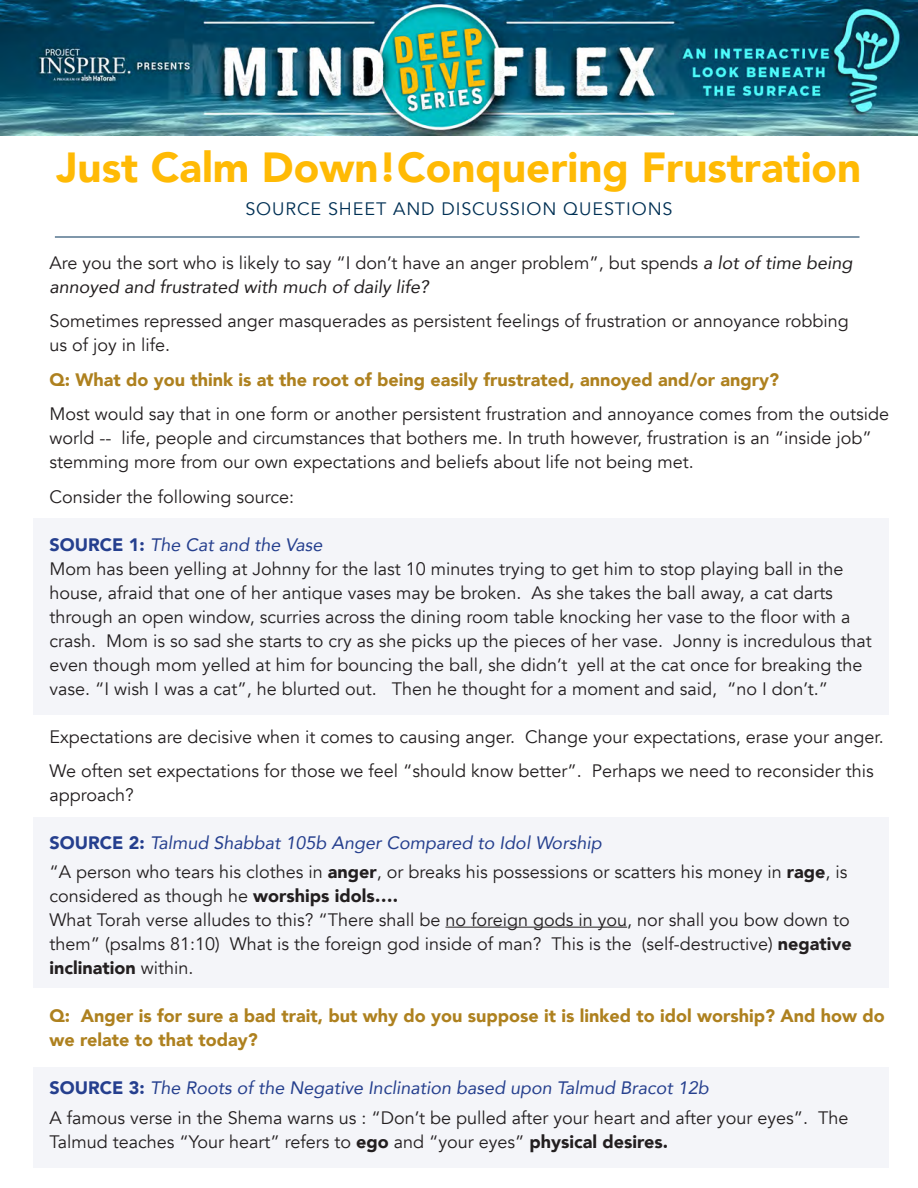
<style>
.page{position:relative;width:918px;height:1188px;background:#fff}
.page>*{position:absolute;margin:0;border:0;box-sizing:border-box;transform-origin:0 0}
.t1{font:900 42px "Avenir";color:#ffba05}
.t2{font:18px/24px "Avenir";color:#231f20}
.t3{font:900 18px/24px "Avenir";color:#ae811f}
.t4{font:italic 18px "Avenir";color:#253f8e}
.t5{font:18px "Avenir";letter-spacing:.05em;color:#003054}
.s1{font-style:italic}
.s2{font-weight:900;font-style:normal}
.s3{font-weight:900}
</style>
<div class="page">
<div style="left:33px;top:518px;width:855px;height:197px;background:#f4f5f9"></div>
<div style="left:33px;top:817px;width:855px;height:171px;background:#f4f5f9"></div>
<div style="left:33px;top:1067px;width:855px;height:101px;background:#f4f5f9"></div>
<hr style="left:445px;top:927px;width:182px;height:1px;background:#231f20">
<img style="left:0;top:0;width:918px;height:135px">
<hr style="left:55px;top:237px;width:805px;height:1px;background:#013157">
<p class="t1" style="left:57px;top:132px;width:806px">Just Calm Down!Conquering Frustration</p>
<p class="t5" style="left:245px;top:198px;width:429px">SOURCE SHEET AND DISCUSSION QUESTIONS</p>
<p class="t2" style="left:50px;top:251px;width:804px">Are you the sort who is likely to say “I don’t have an anger problem”, but spends <span class="s1">a lot of time being annoyed and frustrated with much of daily life?</span></p>
<p class="t2" style="left:50px;top:309px;width:801px">Sometimes repressed anger masquerades as persistent feelings of frustration or annoyance robbing</p>
<p class="t2" style="left:50px;top:333px;width:122px">us of joy in life.</p>
<p class="t3" style="left:50px;top:367px;width:731px">Q: What do you think is at the root of being easily frustrated, annoyed and/or angry?</p>
<p class="t2" style="left:50px;top:402px;width:841px">Most would say that in one form or another persistent frustration and annoyance comes from the outside world -- life, people and circumstances that bothers me. In truth however, frustration is an “inside job” stemming more from our own expectations and beliefs about life not being met.</p>
<p class="t2" style="left:50px;top:485px;width:246px">Consider the following source:</p>
<p class="t4" style="left:50px;top:534px;width:275px"><span class="s2">SOURCE 1:</span> The Cat and the Vase</p>
<p class="t2" style="left:50px;top:557px;width:824px">Mom has been yelling at Johnny for the last 10 minutes trying to get him to stop playing ball in the house, afraid that one of her antique vases may be broken. As she takes the ball away, a cat darts through an open window, scurries across the dining room table knocking her vase to the floor with a crash. Mom is so sad she starts to cry as she picks up the pieces of her vase. Jonny is incredulous that even though mom yelled at him for bouncing the ball, she didn’t yell at the cat once for breaking the vase. “I wish I was a cat”, he blurted out. Then he thought for a moment and said, “no I don’t.”</p>
<p class="t2" style="left:50px;top:725px;width:836px">Expectations are decisive when it comes to causing anger. Change your expectations, erase your anger.</p>
<p class="t2" style="left:50px;top:759px;width:826px">We often set expectations for those we feel “should know better”. Perhaps we need to reconsider this approach?</p>
<p class="t4" style="left:50px;top:832px;width:554px"><span class="s2">SOURCE 2:</span> Talmud Shabbat 105b Anger Compared to Idol Worship</p>
<p class="t2" style="left:50px;top:860px;width:800px">“A person who tears his clothes in <span class="s3">anger</span>, or breaks his possessions or scatters his money in <span class="s3">rage</span>, is considered as though he <span class="s3">worships idols….</span></p>
<p class="t2" style="left:50px;top:908px;width:804px;text-align:justify">What Torah verse alludes to this? “There shall be no foreign gods in you, nor shall you bow down to them” (psalms 81:10) What is the foreign god inside of man? This is the (self-destructive) <span class="s3">negative inclination</span> within.</p>
<p class="t3" style="left:50px;top:1003px;width:837px">Q: Anger is for sure a bad trait, but why do you suppose it is linked to idol worship? And how do we relate to that today?</p>
<p class="t4" style="left:50px;top:1076px;width:661px"><span class="s2">SOURCE 3:</span> The Roots of the Negative Inclination based upon Talmud Bracot 12b</p>
<p class="t2" style="left:50px;top:1106px;width:801px">A famous verse in the Shema warns us : “Don’t be pulled after your heart and after your eyes”. The<br>Talmud teaches “Your heart” refers to <span class="s3">ego</span> and “your eyes” <span class="s3">physical desires.</span></p>
</div>
